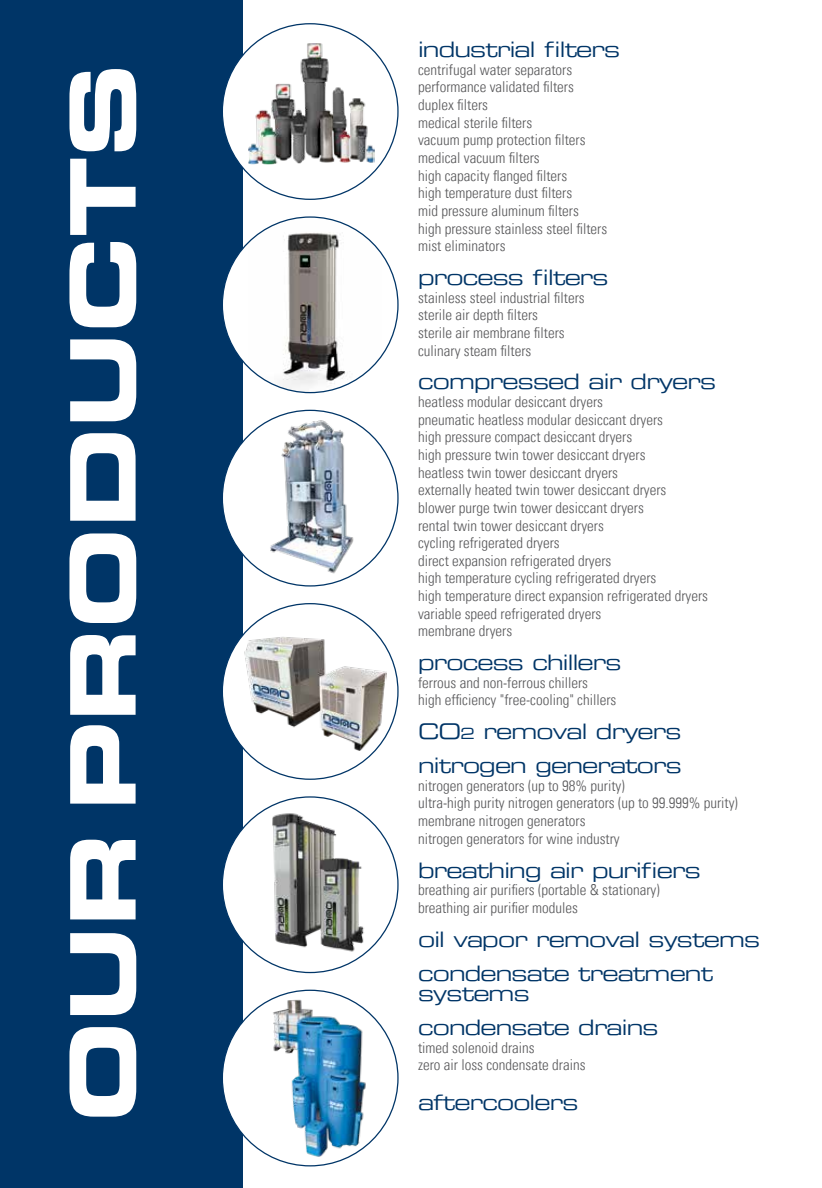
<style>
.page{position:relative;width:822px;height:1188px;background:#fff}
.page>*{position:absolute;margin:0;border:0;box-sizing:border-box;transform-origin:0 0}
.t1{font:90px "Eurostile Bold Extended Two";color:#fff}
.t2{font:21px/33.9px "Eurostile Extended Two";letter-spacing:-.04em;color:#003567}
.t3{font:300 condensed 15px/17.7px "Univers LT";color:#58585a}
.s1{font-size:15px}
</style>
<div class="page">
<div style="left:1px;top:0;width:242px;height:1188px;background:#003567"></div>
<div style="left:222px;top:24px;width:176px;height:175px;background:#fff;border-radius:50%"></div>
<img style="left:247px;top:42px;width:128px;height:123px">
<div style="left:222px;top:217px;width:176px;height:176px;background:#fff;border-radius:50%"></div>
<img style="left:249px;top:218px;width:132px;height:175px">
<div style="left:222px;top:604px;width:176px;height:175px;background:#fff;border-radius:50%"></div>
<img style="left:240px;top:635px;width:147px;height:117px">
<img style="left:224px;top:809px;width:173px;height:148px">
<div style="left:222px;top:990px;width:176px;height:176px;background:#fff;border-radius:50%"></div>
<img style="left:254px;top:996px;width:116px;height:163px">
<div style="left:222px;top:410px;width:176px;height:176px;background:#fff;border-radius:50%"></div>
<img style="left:264px;top:415px;width:92px;height:162px">
<h1 class="t1" style="left:39px;top:1122px;width:1060px;rotate:-90deg">OUR PRODUCTS</h1>
<h2 class="t2" style="left:418px;top:33px;width:204px">industrial filters</h2>
<p class="t3" style="left:418px;top:61px;width:191px">centrifugal water separators performance validated filters duplex filters<br>medical sterile filters<br>vacuum pump protection filters medical vacuum filters<br>high capacity flanged filters<br>high temperature dust filters<br>mid pressure aluminum filters<br>high pressure stainless steel filters mist eliminators</p>
<h2 class="t2" style="left:418px;top:260px;width:192px">process filters</h2>
<p class="t3" style="left:418px;top:289px;width:168px">stainless steel industrial filters sterile air depth filters<br>sterile air membrane filters culinary steam filters</p>
<h2 class="t2" style="left:418px;top:365px;width:299px">compressed air dryers</h2>
<p class="t3" style="left:418px;top:393px;width:291px">heatless modular desiccant dryers<br>pneumatic heatless modular desiccant dryers<br>high pressure compact desiccant dryers<br>high pressure twin tower desiccant dryers<br>heatless twin tower desiccant dryers<br>externally heated twin tower desiccant dryers<br>blower purge twin tower desiccant dryers<br>rental twin tower desiccant dryers<br>cycling refrigerated dryers<br>direct expansion refrigerated dryers<br>high temperature cycling refrigerated dryers<br>high temperature direct expansion refrigerated dryers variable speed refrigerated dryers<br>membrane dryers</p>
<h2 class="t2" style="left:418px;top:646px;width:205px">process chillers</h2>
<p class="t3" style="left:418px;top:674px;width:200px">ferrous and non-ferrous chillers<br>high efficiency "free-cooling" chillers</p>
<h2 class="t2" style="left:418px;top:715px;width:265px">CO<span class="s1">2</span> removal dryers nitrogen generators</h2>
<p class="t3" style="left:418px;top:777px;width:321px">nitrogen generators (up to 98% purity)<br>ultra-high purity nitrogen generators (up to 99.999% purity) membrane nitrogen generators<br>nitrogen generators for wine industry</p>
<h2 class="t2" style="left:418px;top:853px;width:284px">breathing air purifiers</h2>
<p class="t3" style="left:418px;top:881px;width:243px">breathing air purifiers (portable &amp; stationary) breathing air purifier modules</p>
<h2 class="t2" style="left:418px;top:922px;width:344px">oil vapor removal systems condensate treatment</h2>
<h2 class="t2" style="left:418px;top:977px;width:242px">systems condensate drains</h2>
<p class="t3" style="left:418px;top:1039px;width:169px">timed solenoid drains<br>zero air loss condensate drains</p>
<h2 class="t2" style="left:418px;top:1086px;width:162px">aftercoolers</h2>
</div>
